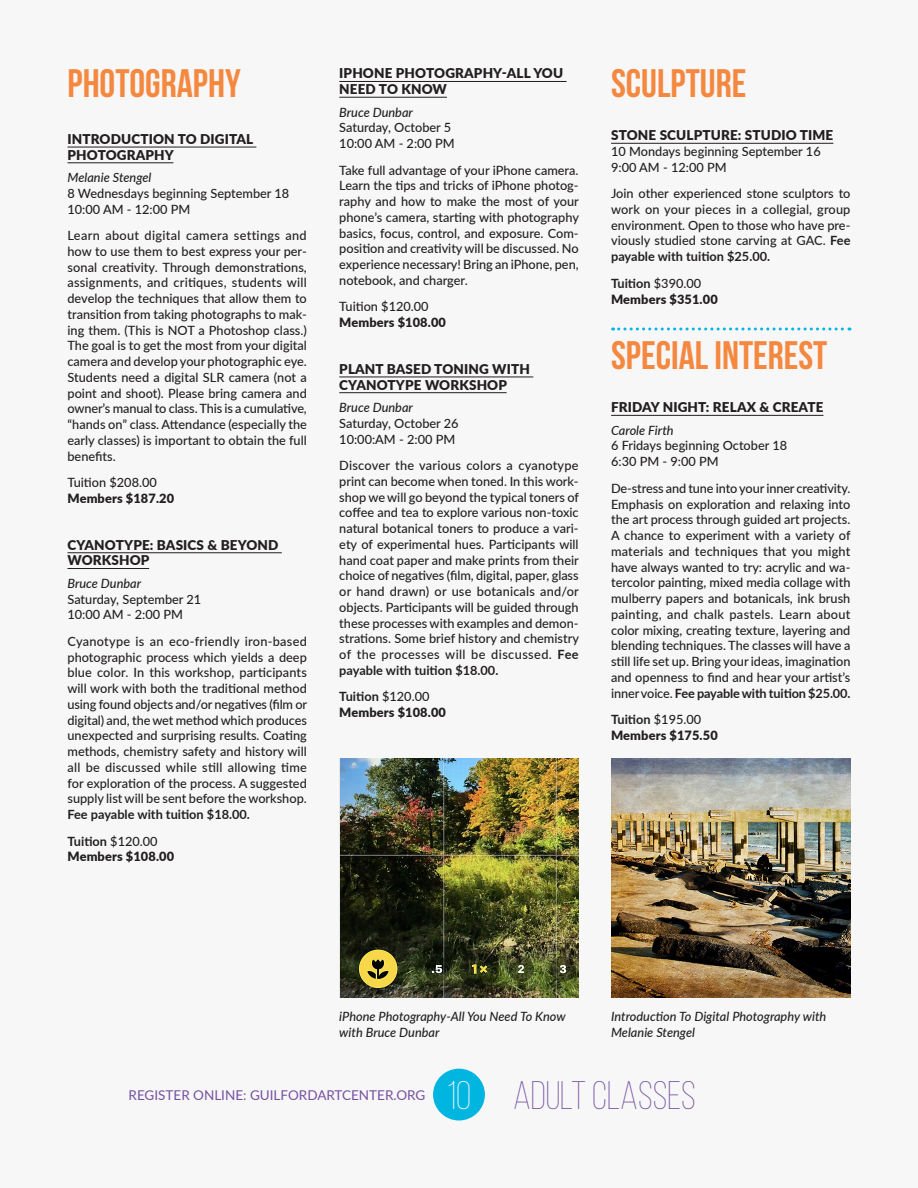
<style>
.page{position:relative;width:918px;height:1188px;background:#f7f7f8}
.page>*{position:absolute;margin:0;border:0;box-sizing:border-box;transform-origin:0 0}
.Category{font:700 39.75px "Bebas Neue";color:#f5883f}
.t1{font:300 39.75px "Bebas Neue";color:#7650a0}
.Class_Title{font:900 13.5px/15.8px "Lato";letter-spacing:.01em;color:#231f20}
.t2{font:13.5px "Lato";color:#7650a0}
.Class_Description{font:500 12.75px/15.8px "Lato";color:#231f20;text-align:justify}
.Class_DayTime{font:500 12.75px "Lato";color:#231f20}
.Class_Instructor{font:italic 500 12.75px/15.8px "Lato";color:#231f20}
.Member_Price{font:900 12.75px "Lato";letter-spacing:.01em;color:#231f20}
.Class_Description-2{font:700 12.75px "Lato";color:#231f20}
.s1{font-weight:700}
.s2{font-weight:500}
.s3{color:#fff}
</style>
<div class="page">
<div style="left:433px;top:1069px;width:52px;height:51px;background:#00b5df;border-radius:50%"></div>
<hr style="left:68px;top:147px;width:188px;height:1px;background:#231f20">
<hr style="left:68px;top:162px;width:105px;height:1px;background:#231f20">
<hr style="left:68px;top:552px;width:214px;height:1px;background:#231f20">
<hr style="left:68px;top:568px;width:81px;height:1px;background:#231f20">
<hr style="left:339px;top:81px;width:228px;height:1px;background:#231f20">
<hr style="left:339px;top:97px;width:108px;height:1px;background:#231f20">
<hr style="left:339px;top:377px;width:194px;height:1px;background:#231f20">
<hr style="left:339px;top:392px;width:168px;height:1px;background:#231f20">
<img style="left:340px;top:758px;width:239px;height:240px">
<hr style="left:611px;top:143px;width:222px;height:1px;background:#231f20">
<svg style="left:613px;top:328px;width:237px;height:3px"></svg>
<hr style="left:611px;top:415px;width:213px;height:1px;background:#231f20">
<img style="left:611px;top:758px;width:239px;height:240px">
<p class="Category" style="left:68px;top:62px;width:175px">PHOTOGRAPHY</p>
<p class="Class_Title" style="left:68px;top:131px;width:187px">INTRODUCTION TO DIGITAL<br>PHOTOGRAPHY</p>
<p class="Class_Instructor" style="left:68px;top:169px;width:85px">Melanie Stengel</p>
<p class="Class_DayTime" style="left:68px;top:184px;width:223px">8 Wednesdays beginning September 18</p>
<p class="Class_DayTime" style="left:68px;top:200px;width:124px">10:00 AM - 12:00 PM</p>
<p class="Class_Description" style="left:68px;top:227px;width:241px">Learn about digital camera settings and how to use them to best express your per&shy;sonal creativity. Through demonstrations, assignments, and critiques, students will develop the techniques that allow them to transition from taking photographs to mak&shy;ing them. (This is NOT a Photoshop class.)<br>The goal is to get the most from your digital camera and develop your photographic eye.<br>Students need a digital SLR camera (not a point and shoot). Please bring camera and owner’s manual to class.This is a cumulative, “hands on” class. Attendance (especially the early classes) is important to obtain the full benefits.</p>
<p class="Class_Description" style="left:68px;top:474px;width:91px">Tuition $208.00</p>
<p class="Member_Price" style="left:68px;top:489px;width:108px">Members $187.20</p>
<p class="Class_Title" style="left:68px;top:536px;width:212px">CYANOTYPE: BASICS &amp; BEYOND<br>WORKSHOP</p>
<p class="Class_Instructor" style="left:68px;top:575px;width:75px">Bruce Dunbar</p>
<p class="Class_DayTime" style="left:68px;top:590px;width:135px">Saturday, September 21</p>
<p class="Class_DayTime" style="left:68px;top:606px;width:117px">10:00 AM - 2:00 PM</p>
<p class="Class_Description" style="left:68px;top:633px;width:241px">Cyanotype is an eco-friendly iron-based photographic process which yields a deep blue color. In this workshop, participants will work with both the traditional method using found objects and/or negatives (film or digital) and, the wet method which produces unexpected and surprising results. Coating methods, chemistry safety and history will all be discussed while still allowing time for exploration of the process. A suggested supply list will be sent before the workshop.<br><span class="s1">Fee payable with tuition $18.00.</span></p>
<p class="Class_Description-2" style="left:68px;top:832px;width:92px">Tuition <span class="s2">$120.00</span></p>
<p class="Member_Price" style="left:68px;top:847px;width:108px">Members $108.00</p>
<p class="Class_Title" style="left:339px;top:65px;width:225px">IPHONE PHOTOGRAPHY-ALL YOU<br>NEED TO KNOW</p>
<p class="Class_Instructor" style="left:339px;top:104px;width:75px">Bruce Dunbar</p>
<p class="Class_DayTime" style="left:339px;top:119px;width:113px">Saturday, October 5</p>
<p class="Class_DayTime" style="left:339px;top:134px;width:117px">10:00 AM - 2:00 PM</p>
<p class="Class_Description" style="left:339px;top:162px;width:241px">Take full advantage of your iPhone camera.<br>Learn the tips and tricks of iPhone photog&shy;raphy and how to make the most of your phone’s camera, starting with photography basics, focus, control, and exposure. Com&shy;position and creativitywill be discussed. No experience necessary! Bring an iPhone, pen, notebook, and charger.</p>
<p class="Class_Description" style="left:339px;top:298px;width:91px">Tuition $120.00</p>
<p class="Member_Price" style="left:339px;top:313px;width:108px">Members $108.00</p>
<p class="Class_Title" style="left:339px;top:360px;width:192px">PLANT BASED TONING WITH<br>CYANOTYPE WORKSHOP</p>
<p class="Class_Instructor" style="left:339px;top:399px;width:75px">Bruce Dunbar</p>
<p class="Class_DayTime" style="left:339px;top:414px;width:121px">Saturday, October 26</p>
<p class="Class_DayTime" style="left:339px;top:430px;width:117px">10:00:AM - 2:00 PM</p>
<p class="Class_Description" style="left:339px;top:457px;width:241px">Discover the various colors a cyanotype print can become when toned. In this work&shy;shop we will go beyond the typical toners of coffee and tea to explore various non-toxic natural botanical toners to produce a vari&shy;ety of experimental hues. Participants will hand coat paper and make prints from their choice of negatives (film, digital, paper, glass or hand drawn) or use botanicals and/or objects. Participants will be guided through these processes with examples and demon&shy;strations. Some brief history and chemistry of the processes will be discussed. <span class="s1">Fee payable with tuition $18.00.</span></p>
<p class="Class_Description-2" style="left:339px;top:687px;width:92px">Tuition <span class="s2">$120.00</span></p>
<p class="Member_Price" style="left:339px;top:703px;width:108px">Members $108.00</p>
<p class="Category" style="left:611px;top:62px;width:137px">SCULPTURE</p>
<p class="Class_Title" style="left:611px;top:127px;width:224px">STONE SCULPTURE: STUDIO TIME</p>
<p class="Class_DayTime" style="left:611px;top:142px;width:211px">10 Mondays beginning September 16</p>
<p class="Class_DayTime" style="left:611px;top:158px;width:117px">9:00 AM - 12:00 PM</p>
<p class="Class_Description" style="left:611px;top:185px;width:241px">Join other experienced stone sculptors to work on your pieces in a collegial, group environment. Open to those who have pre&shy;viously studied stone carving at GAC. <span class="s1">Fee payable with tuition $25.00.</span></p>
<p class="Class_Description-2" style="left:611px;top:274px;width:92px">Tuition <span class="s2">$390.00</span></p>
<p class="Member_Price" style="left:611px;top:289px;width:108px">Members $351.00</p>
<p class="Category" style="left:611px;top:334px;width:218px">SPECIAL INTEREST</p>
<p class="Class_Title" style="left:611px;top:399px;width:214px">FRIDAY NIGHT: RELAX &amp; CREATE</p>
<p class="Class_Instructor" style="left:611px;top:422px;width:64px">Carole Firth</p>
<p class="Class_DayTime" style="left:611px;top:437px;width:178px">6 Fridays beginning October 18</p>
<p class="Class_DayTime" style="left:611px;top:452px;width:109px">6:30 PM - 9:00 PM</p>
<p class="Class_Description" style="left:611px;top:480px;width:241px">De-stress and tune into your inner creativity.<br>Emphasis on exploration and relaxing into the art process through guided art projects.<br>A chance to experiment with a variety of materials and techniques that you might have always wanted to try: acrylic and wa&shy;tercolor painting, mixed media collage with mulberry papers and botanicals, ink brush painting, and chalk pastels. Learn about color mixing, creating texture, layering and blending techniques. The classes will have a still life set up. Bring your ideas, imagination and openness to find and hear your artist’s inner voice. <span class="s1">Fee payable with tuition $25.00.</span></p>
<p class="Class_Description-2" style="left:611px;top:710px;width:92px">Tuition <span class="s2">$195.00</span></p>
<p class="Member_Price" style="left:611px;top:726px;width:108px">Members $175.50</p>
<p class="Class_Instructor" style="left:339px;top:1008px;width:228px">iPhone Photography-All You Need To Know with Bruce Dunbar</p>
<p class="Class_Instructor" style="left:611px;top:1008px;width:217px">Introduction To Digital Photography with<br>Melanie Stengel</p>
<p class="t2" style="left:129px;top:1085px;width:298px">REGISTER ONLINE: GUILFORDARTCENTER.ORG</p>
<h1 class="t1" style="left:447px;top:1074px;width:250px"><span class="s3">10</span> ADULT CLASSES</h1>
</div>
